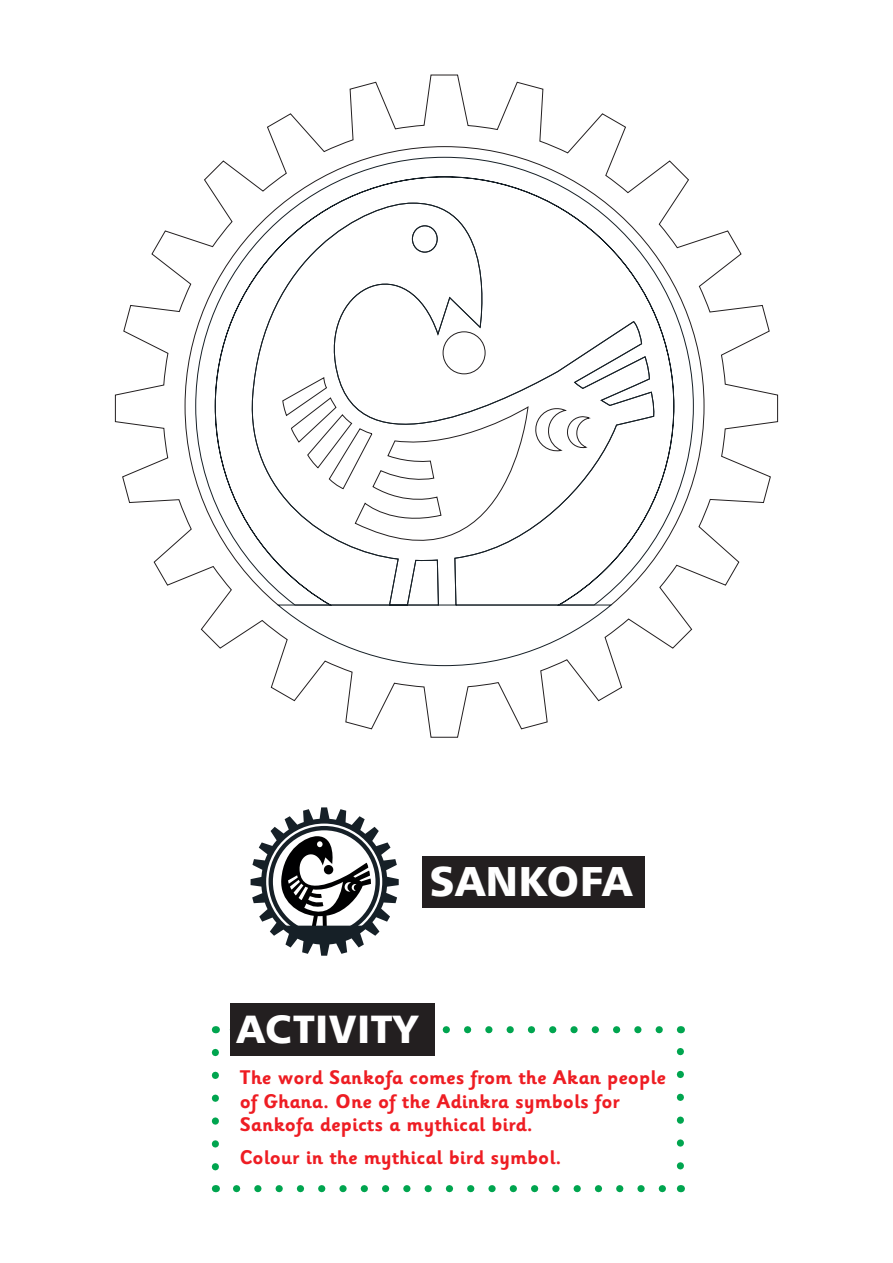
<style>
.page{position:relative;width:893px;height:1263px;background:#fff}
.page>*{position:absolute;margin:0;border:0;box-sizing:border-box;transform-origin:0 0}
.t1{font:41.7px "Humanist 777 BT Black B";letter-spacing:.02em;color:#fff}
.t2{font:39.45px "Humanist 777 BT Black B";letter-spacing:.02em;color:#fff}
.t3{font:700 19.65px/23.2px "Sassoon Infant Std";color:#ee1d23}
</style>
<div class="page">
<svg style="left:114px;top:74px;width:665px;height:664px"></svg>
<svg style="left:245px;top:202px;width:409px;height:464px"></svg>
<svg style="left:282px;top:378px;width:310px;height:219px"></svg>
<div style="left:422px;top:856px;width:223px;height:51px;background:#231f20"></div>
<svg style="left:251px;top:807px;width:148px;height:149px"></svg>
<svg style="left:212px;top:1052px;width:7px;height:119px"></svg>
<svg style="left:237px;top:1185px;width:429px;height:7px"></svg>
<svg style="left:677px;top:1048px;width:7px;height:118px"></svg>
<svg style="left:229px;top:1026px;width:430px;height:7px"></svg>
<div style="left:230px;top:1003px;width:205px;height:53px;background:#231f20"></div>
<h1 class="t1" style="left:430px;top:854px;width:204px">SANKOFA</h1>
<h2 class="t2" style="left:237px;top:1004px;width:183px">ACTIVITY</h2>
<p class="t3" style="left:240px;top:1066px;width:428px">The word Sankofa comes from the Akan people of Ghana. One of the Adinkra symbols for<br>Sankofa depicts a mythical bird.</p>
<p class="t3" style="left:240px;top:1146px;width:323px">Colour in the mythical bird symbol.</p>
</div>
